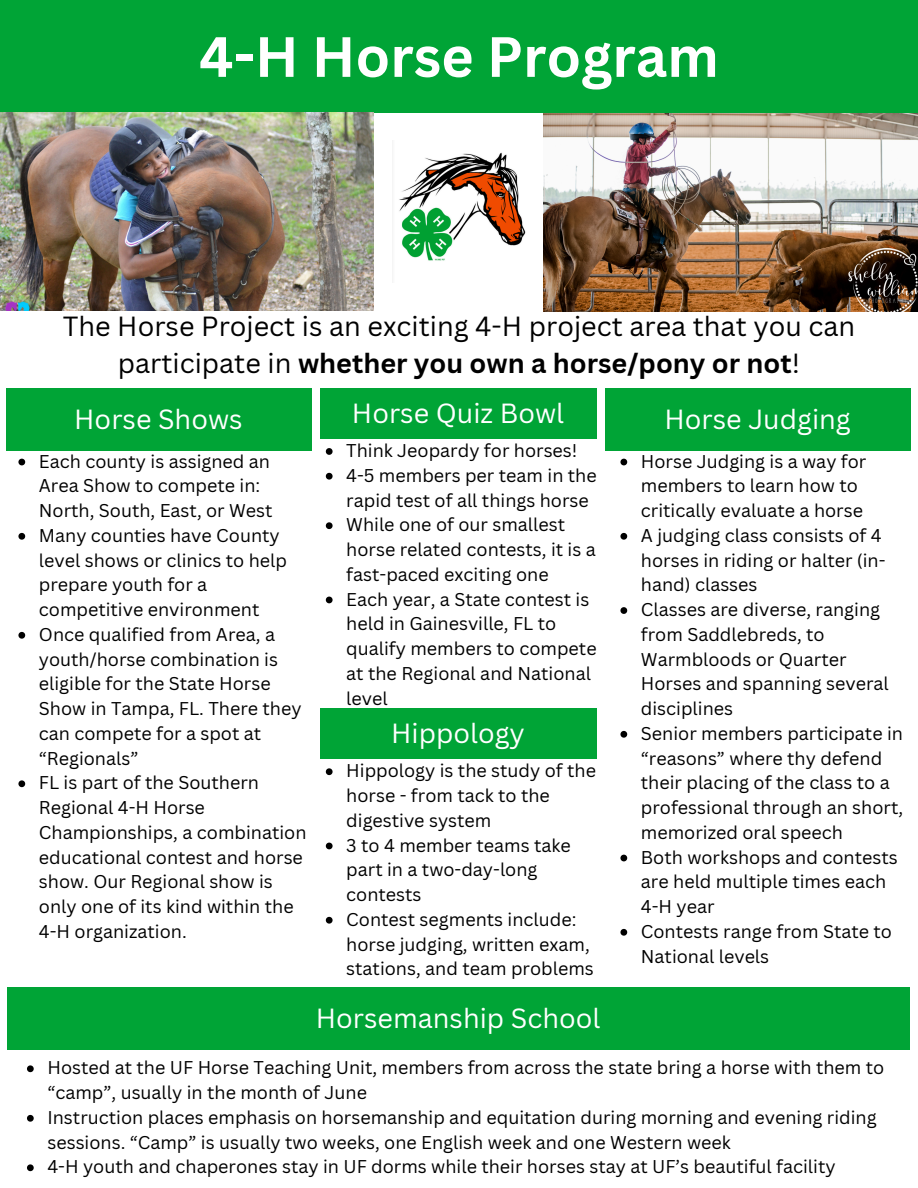
<style>
.page{position:relative;width:918px;height:1188px;background:#fff}
.page>*{position:absolute;margin:0;border:0;box-sizing:border-box;transform-origin:0 0}
.t1{font:700 55.5px "Canva Sans";color:#fff}
.t2{font:27px/37.2px "Canva Sans";color:#000;text-align:center}
.t3{font:27px "Canva Sans";color:#fff}
.t4{font:18px/24.8px "Canva Sans";color:#000}
.s1{font-weight:700}
</style>
<div class="page">
<img style="left:543px;top:112px;width:375px;height:199px">
<div style="left:0;top:0;width:918px;height:112px;background:#00a436"></div>
<img style="left:399px;top:152px;width:127px;height:109px">
<div style="left:6px;top:388px;width:305px;height:62px;background:#00a436"></div>
<div style="left:605px;top:388px;width:306px;height:62px;background:#00a436"></div>
<div style="left:320px;top:388px;width:276px;height:51px;background:#00a436"></div>
<svg style="left:326px;top:448px;width:7px;height:7px"></svg>
<svg style="left:326px;top:473px;width:7px;height:7px"></svg>
<svg style="left:326px;top:522px;width:7px;height:7px"></svg>
<svg style="left:326px;top:597px;width:7px;height:6px"></svg>
<div style="left:320px;top:708px;width:276px;height:51px;background:#00a436"></div>
<div style="left:7px;top:987px;width:902px;height:62px;background:#00a436"></div>
<img style="left:0;top:112px;width:374px;height:198px">
<svg style="left:18px;top:459px;width:7px;height:6px"></svg>
<svg style="left:18px;top:533px;width:7px;height:7px"></svg>
<svg style="left:18px;top:632px;width:7px;height:7px"></svg>
<svg style="left:18px;top:780px;width:7px;height:7px"></svg>
<svg style="left:620px;top:459px;width:7px;height:6px"></svg>
<svg style="left:620px;top:533px;width:7px;height:7px"></svg>
<svg style="left:620px;top:607px;width:7px;height:7px"></svg>
<svg style="left:620px;top:731px;width:7px;height:7px"></svg>
<svg style="left:620px;top:855px;width:7px;height:6px"></svg>
<svg style="left:620px;top:929px;width:7px;height:7px"></svg>
<svg style="left:326px;top:768px;width:7px;height:7px"></svg>
<svg style="left:326px;top:843px;width:7px;height:6px"></svg>
<svg style="left:326px;top:917px;width:7px;height:7px"></svg>
<svg style="left:27px;top:1065px;width:7px;height:7px"></svg>
<svg style="left:27px;top:1115px;width:7px;height:7px"></svg>
<svg style="left:27px;top:1164px;width:7px;height:7px"></svg>
<p class="t1" style="left:199px;top:18px;width:521px">4-H Horse Program</p>
<p class="t2" style="left:63px;top:307px;width:794px">The Horse Project is an exciting 4-H project area that you can participate in <span class="s1">whether you own a horse/pony or not</span>!</p>
<p class="t3" style="left:74px;top:400px;width:170px">Horse Shows</p>
<h2 class="t3" style="left:352px;top:394px;width:214px">Horse Quiz Bowl</h2>
<p class="t3" style="left:665px;top:400px;width:188px">Horse Judging</p>
<h2 class="t4" style="left:346px;top:438px;width:233px">Think Jeopardy for horses!</h2>
<p class="t4" style="left:346px;top:462px;width:252px">4-5 members per team in the rapid test of all things horse</p>
<p class="t4" style="left:346px;top:512px;width:251px">While one of our smallest horse related contests, it is a fast-paced exciting one</p>
<p class="t4" style="left:346px;top:586px;width:252px">Each year, a State contest is held in Gainesville, FL to qualify members to compete at the Regional and National level</p>
<p class="t3" style="left:391px;top:714px;width:135px">Hippology</p>
<p class="t4" style="left:641px;top:448px;width:227px">Horse Judging is a way for members to learn how to critically evaluate a horse</p>
<h2 class="t4" style="left:641px;top:523px;width:246px">A judging class consists of 4 horses in riding or halter (in&shy;hand) classes</h2>
<p class="t4" style="left:641px;top:597px;width:249px">Classes are diverse, ranging from Saddlebreds, to<br>Warmbloods or Quarter<br>Horses and spanning several disciplines</p>
<p class="t4" style="left:641px;top:721px;width:264px">Senior members participate in “reasons” where thy defend their placing of the class to a professional through an short, memorized oral speech</p>
<p class="t4" style="left:641px;top:844px;width:258px">Both workshops and contests are held multiple times each<br>4-H year</p>
<p class="t4" style="left:641px;top:919px;width:253px">Contests range from State to<br>National levels</p>
<p class="t4" style="left:39px;top:448px;width:235px">Each county is assigned an<br>Area Show to compete in:<br>North, South, East, or West</p>
<h2 class="t4" style="left:39px;top:523px;width:250px">Many counties have County level shows or clinics to help prepare youth for a competitive environment</h2>
<p class="t4" style="left:39px;top:622px;width:264px">Once qualified from Area, a youth/horse combination is eligible for the State Horse<br>Show in Tampa, FL. There they can compete for a spot at “Regionals”</p>
<p class="t4" style="left:39px;top:770px;width:269px">FL is part of the Southern<br>Regional 4-H Horse<br>Championships, a combination educational contest and horse show. Our Regional show is only one of its kind within the<br>4-H organization.</p>
<p class="t4" style="left:346px;top:758px;width:251px">Hippology is the study of the horse - from tack to the digestive system</p>
<p class="t4" style="left:346px;top:832px;width:226px">3 to 4 member teams take part in a two-day-long contests</p>
<h2 class="t4" style="left:346px;top:906px;width:249px">Contest segments include: horse judging, written exam, stations, and team problems</h2>
<h2 class="t3" style="left:316px;top:999px;width:286px">Horsemanship School</h2>
<p class="t4" style="left:47px;top:1055px;width:838px">Hosted at the UF Horse Teaching Unit, members from across the state bring a horse with them to “camp”, usually in the month of June</p>
<p class="t4" style="left:47px;top:1105px;width:831px">Instruction places emphasis on horsemanship and equitation during morning and evening riding sessions. “Camp” is usually two weeks, one English week and one Western week</p>
<p class="t4" style="left:47px;top:1154px;width:790px">4-H youth and chaperones stay in UF dorms while their horses stay at UF’s beautiful facility</p>
</div>
